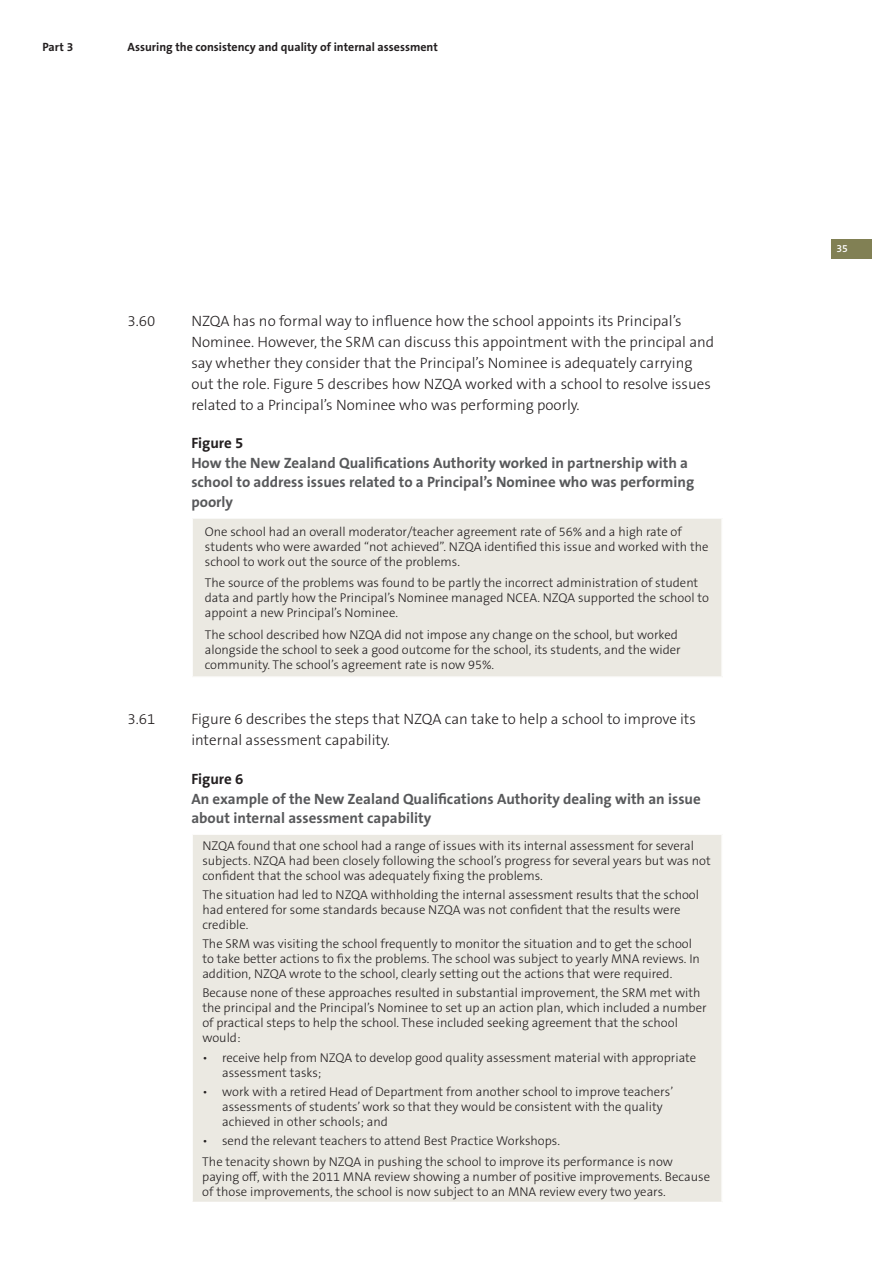
<style>
.page{position:relative;width:893px;height:1263px;background:#fff}
.page>*{position:absolute;margin:0;border:0;box-sizing:border-box;transform-origin:0 0}
.t1{font:300 15px/21px "The Sans OT3";color:#231f20}
.t2{font:700 15px/19.5px "The Sans OT7";color:#58595b}
.t3{font:700 15px "The Sans OT7";color:#231f20}
.t4{font:300 12.75px/15px "The Sans OT3";color:#231f20}
.t5{font:700 12px "The Sans OT7";color:#231f20}
.t6{font:600 10.5px "The Sans OT6";color:#fff}
</style>
<div class="page">
<div style="left:831px;top:239px;width:41px;height:19px;background:#818054"></div>
<div style="left:192px;top:518px;width:530px;height:159px;background:#ebe9e2"></div>
<hr style="left:191px;top:517px;width:532px;height:2px;background:#fff">
<hr style="left:191px;top:519px;width:2px;height:157px;background:#fff">
<hr style="left:721px;top:519px;width:2px;height:157px;background:#fff">
<hr style="left:191px;top:676px;width:532px;height:2px;background:#fff">
<div style="left:192px;top:834px;width:530px;height:368px;background:#ebe9e2"></div>
<hr style="left:191px;top:833px;width:532px;height:2px;background:#fff">
<hr style="left:191px;top:835px;width:2px;height:367px;background:#fff">
<hr style="left:721px;top:835px;width:2px;height:367px;background:#fff">
<p class="t5" style="left:42px;top:42px;width:32px">Part 3</p>
<p class="t5" style="left:128px;top:42px;width:312px">Assuring the consistency and quality of internal assessment</p>
<p class="t1" style="left:128px;top:312px;width:29px">3.60</p>
<p class="t1" style="left:191px;top:312px;width:524px">NZQA has no formal way to influence how the school appoints its Principal’s Nominee. However, the SRM can discuss this appointment with the principal and say whether they consider that the Principal’s Nominee is adequately carrying out the role. Figure 5 describes how NZQA worked with a school to resolve issues related to a Principal’s Nominee who was performing poorly.</p>
<p class="t3" style="left:191px;top:437px;width:53px">Figure 5</p>
<p class="t2" style="left:191px;top:454px;width:504px">How the New Zealand Qualifications Authority worked in partnership with a school to address issues related to a Principal’s Nominee who was performing poorly</p>
<p class="t4" style="left:205px;top:525px;width:505px">One school had an overall moderator/teacher agreement rate of 56% and a high rate of students who were awarded “not achieved”. NZQA identified this issue and worked with the school to work out the source of the problems.</p>
<p class="t4" style="left:205px;top:577px;width:506px">The source of the problems was found to be partly the incorrect administration of student data and partly how the Principal’s Nominee managed NCEA. NZQA supported the school to appoint a new Principal’s Nominee.</p>
<p class="t4" style="left:205px;top:628px;width:477px">The school described how NZQA did not impose any change on the school, but worked alongside the school to seek a good outcome for the school, its students, and the wider community. The school’s agreement rate is now 95%.</p>
<p class="t1" style="left:128px;top:710px;width:29px">3.61</p>
<p class="t1" style="left:191px;top:710px;width:506px">Figure 6 describes the steps that NZQA can take to help a school to improve its internal assessment capability.</p>
<p class="t3" style="left:191px;top:773px;width:53px">Figure 6</p>
<p class="t2" style="left:191px;top:790px;width:511px">An example of the New Zealand Qualifications Authority dealing with an issue about internal assessment capability</p>
<p class="t4" style="left:202px;top:839px;width:510px">NZQA found that one school had a range of issues with its internal assessment for several subjects. NZQA had been closely following the school’s progress for several years but was not confident that the school was adequately fixing the problems.</p>
<p class="t4" style="left:202px;top:888px;width:498px">The situation had led to NZQA withholding the internal assessment results that the school had entered for some standards because NZQA was not confident that the results were credible.</p>
<p class="t4" style="left:202px;top:937px;width:499px">The SRM was visiting the school frequently to monitor the situation and to get the school to take better actions to fix the problems. The school was subject to yearly MNA reviews. In addition, NZQA wrote to the school, clearly setting out the actions that were required.</p>
<p class="t4" style="left:202px;top:987px;width:506px">Because none of these approaches resulted in substantial improvement, the SRM met with the principal and the Principal’s Nominee to set up an action plan, which included a number of practical steps to help the school. These included seeking agreement that the school would:</p>
<p class="t4" style="left:222px;top:1051px;width:476px">receive help from NZQA to develop good quality assessment material with appropriate assessment tasks;</p>
<p class="t4" style="left:222px;top:1085px;width:453px">work with a retired Head of Department from another school to improve teachers’ assessments of students’ work so that they would be consistent with the quality achieved in other schools; and</p>
<p class="t4" style="left:202px;top:1131px;width:472px;line-height:21.5px;text-indent:20px">send the relevant teachers to attend Best Practice Workshops.<br>The tenacity shown by NZQA in pushing the school to improve its performance is now</p>
<p class="t4" style="left:202px;top:1171px;width:509px">paying off, with the 2011 MNA review showing a number of positive improvements. Because of those improvements, the school is now subject to an MNA review every two years.</p>
<p class="t6" style="left:836px;top:244px;width:13px">35</p>
</div>
